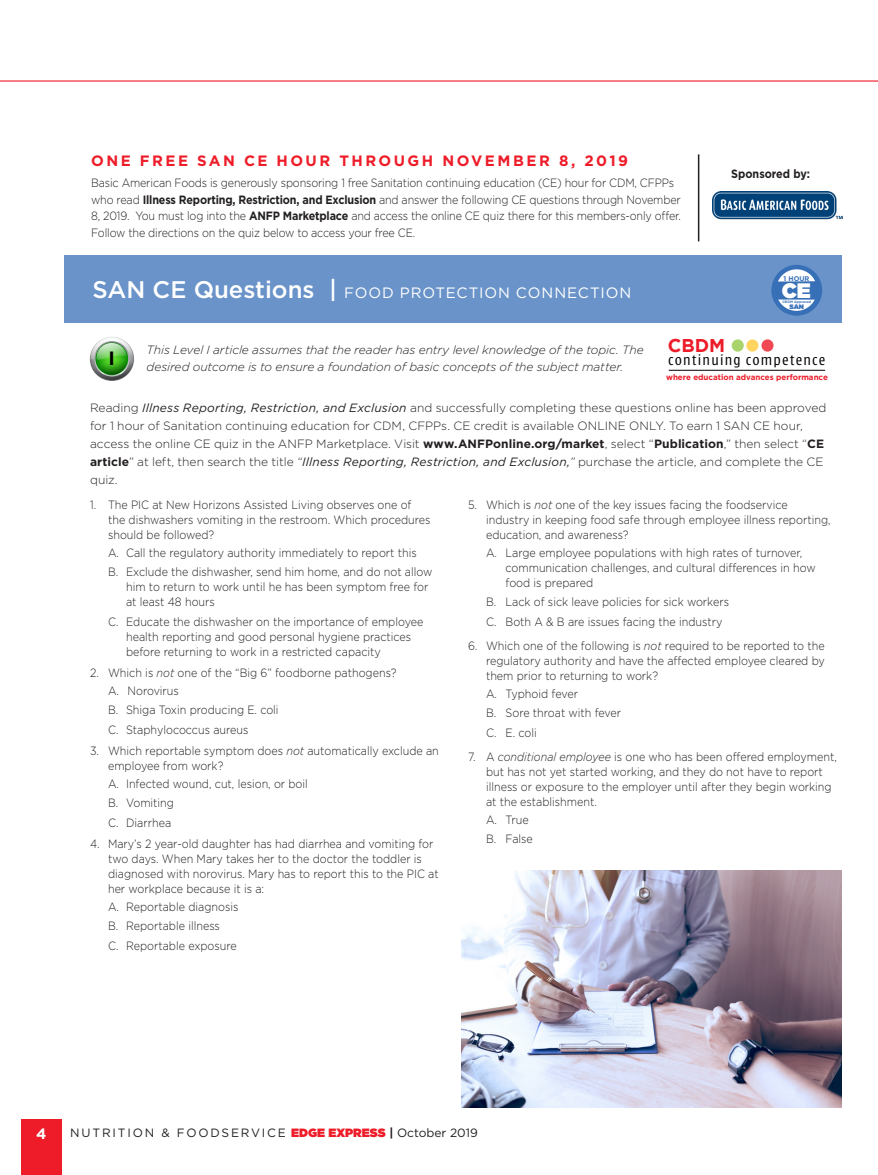
<style>
.page{position:relative;width:878px;height:1175px;background:#fff}
.page>*{position:absolute;margin:0;border:0;box-sizing:border-box;transform-origin:0 0}
.t1{font:900 20.85px "Gotham";color:#fff}
.t2{font:700 19.2px "Gotham";color:#000}
.t3{font:700 18.45px "Gotham";color:#ed1c29}
.t4{font:300 15.75px "Urbana";letter-spacing:.075em;color:#000}
.t5{font:15px "Gotham";letter-spacing:.06em;color:#fff}
.Body-Departments{font:700 15px "Gotham";letter-spacing:.165em;color:#ee1c28}
.t6{font:700 15px "Gotham";color:#fff}
.CE_Questions{font:300 12px/15px "Gotham";color:#231f20;scale:.9 1}
.Body-Departments-2{font:300 12px/15px "Gotham";color:#231f20;scale:.9 1}
.Body-Departments-3{font:300 12px/18px "Gotham";color:#231f20}
.Body-Departments-4{font:italic 300 12px/16.5px "Gotham";letter-spacing:-.005em;color:#231f20}
.t7{font:12px "Gotham";letter-spacing:.15em;color:#231f20}
.Body-Departments-5{font:700 12px "Gotham";color:#231f20;scale:.9 1}
.t8{font:700 8.1px "Gotham";color:#ed1c29}
.t9{font:700 6.75px "Gotham";color:#3870b8}
.t10{font:900 6.6px "Gotham";color:#3870b8}
.t11{font:700 3.45px "Gotham";color:#3870b8}
.s1{font-weight:700}
.s2{font-weight:500;font-size:24px}
.s3{font-weight:400;font-style:italic}
.s4{font-style:italic}
.s5{font-weight:900;color:#ee1c28}
.s6{font-weight:700;font-style:italic}
</style>
<div class="page">
<div style="left:22px;top:1118px;width:40px;height:56px;background:#ee1c28"></div>
<hr style="left:0;top:80px;width:878px;height:2px;background:#ee1c28">
<div style="left:65px;top:256px;width:777px;height:67px;background:#6993c9"></div>
<hr style="left:668px;top:370px;width:157px;height:1px;background:#000">
<svg style="left:746px;top:339px;width:12px;height:13px"></svg>
<svg style="left:731px;top:339px;width:12px;height:13px"></svg>
<svg style="left:761px;top:339px;width:12px;height:13px"></svg>
<hr style="left:698px;top:154px;width:1px;height:87px;background:#231f20">
<img style="left:712px;top:191px;width:130px;height:29px">
<svg style="left:90px;top:337px;width:44px;height:44px"></svg>
<svg style="left:90px;top:337px;width:43px;height:43px"></svg>
<div style="left:771px;top:265px;width:51px;height:51px;background:#3870b8;border-radius:50%"></div>
<svg style="left:778px;top:299px;width:36px;height:12px"></svg>
<svg style="left:777px;top:269px;width:38px;height:12px"></svg>
<img style="left:461px;top:870px;width:380px;height:237px">
<p class="Body-Departments" style="left:91px;top:152px;width:538px">ONE FREE SAN CE HOUR THROUGH NOVEMBER 8, 2019</p>
<p class="Body-Departments-2" style="left:91px;top:174px;width:656px;line-height:16.5px">Basic American Foods is generously sponsoring 1 free Sanitation continuing education (CE) hour for CDM, CFPPs who read <span class="s1">Illness Reporting, Restriction, and Exclusion</span> and answer the following CE questions through November 8, 2019. You must log into the <span class="s1">ANFP Marketplace</span> and access the online CE quiz there for this members-only offer.<br>Follow the directions on the quiz below to access your free CE.</p>
<p class="Body-Departments-5" style="left:731px;top:167px;width:89px">Sponsored by:</p>
<p class="t5" style="left:92px;top:284px;width:540px"><span class="s2">SAN CE Questions |</span> FOOD PROTECTION CONNECTION</p>
<p class="t9" style="left:783px;top:275px;width:27px">1 HOUR</p>
<p class="t1" style="left:781px;top:278px;width:31px">CE</p>
<p class="t11" style="left:782px;top:300px;width:30px">CBDM Approved</p>
<p class="t10" style="left:789px;top:303px;width:16px">SAN</p>
<p class="t2" style="left:108px;top:347px;width:8px">I</p>
<p class="Body-Departments-4" style="left:146px;top:342px;width:498px">This Level I article assumes that the reader has entry level knowledge of the topic. The desired outcome is to ensure a foundation of basic concepts of the subject matter.</p>
<p class="t3" style="left:667px;top:334px;width:59px">CBDM</p>
<p class="t8" style="left:666px;top:372px;width:163px">where education advances performance</p>
<p class="t4" style="left:668px;top:351px;width:159px">continuing competence</p>
<p class="Body-Departments-3" style="left:90px;top:399px;width:737px">Reading <span class="s3">Illness Reporting, Restriction, and Exclusion</span> and successfully completing these questions online has been approved for 1 hour of Sanitation continuing education for CDM, CFPPs. CE credit is available ONLINE ONLY. To earn 1 SAN CE hour, access the online CE quiz in the ANFP Marketplace. Visit <span class="s1">www.ANFPonline.org/market</span>, select “<span class="s1">Publication</span>,” then select “<span class="s1">CE article</span>” at left, then search the title <span class="s4">“</span><span class="s3">Illness Reporting, Restriction, and Exclusion,</span><span class="s4">”</span> purchase the article, and complete the CE quiz.</p>
<p class="Body-Departments-2" style="left:108px;top:497px;width:360px;text-indent:-18px">1. The PIC at New Horizons Assisted Living observes one of the dishwashers vomiting in the restroom. Which procedures should be followed?</p>
<p class="Body-Departments-2" style="left:108px;top:545px;width:344px">A. Call the regulatory authority immediately to report this</p>
<p class="Body-Departments-2" style="left:126px;top:564px;width:342px;text-indent:-18px">B. Exclude the dishwasher, send him home, and do not allow him to return to work until he has been symptom free for at least 48 hours</p>
<p class="Body-Departments-2" style="left:126px;top:614px;width:332px;text-indent:-18px">C. Educate the dishwasher on the importance of employee health reporting and good personal hygiene practices before returning to work in a restricted capacity</p>
<p class="CE_Questions" style="left:90px;top:665px;width:342px">2. Which is <span class="s4">not</span> one of the “Big 6” foodborne pathogens?</p>
<p class="CE_Questions" style="left:108px;top:683px;width:80px">A. Norovirus</p>
<p class="Body-Departments-2" style="left:108px;top:702px;width:191px">B. Shiga Toxin producing E. coli</p>
<p class="Body-Departments-2" style="left:108px;top:722px;width:158px">C. Staphylococcus aureus</p>
<p class="CE_Questions" style="left:108px;top:743px;width:369px;text-indent:-18px">3. Which reportable symptom does <span class="s4">not</span> automatically exclude an employee from work?</p>
<p class="Body-Departments-2" style="left:108px;top:776px;width:223px">A. Infected wound, cut, lesion, or boil</p>
<p class="Body-Departments-2" style="left:108px;top:795px;width:75px">B. Vomiting</p>
<p class="Body-Departments-2" style="left:108px;top:815px;width:72px">C. Diarrhea</p>
<p class="CE_Questions" style="left:108px;top:836px;width:369px;text-indent:-18px">4. Mary’s 2 year-old daughter has had diarrhea and vomiting for two days. When Mary takes her to the doctor the toddler is diagnosed with norovirus. Mary has to report this to the PIC at her workplace because it is a:</p>
<p class="Body-Departments-2" style="left:108px;top:899px;width:146px">A. Reportable diagnosis</p>
<p class="Body-Departments-2" style="left:108px;top:918px;width:126px">B. Reportable illness</p>
<p class="Body-Departments-2" style="left:108px;top:938px;width:145px">C. Reportable exposure</p>
<p class="CE_Questions" style="left:486px;top:497px;width:384px;text-indent:-18px">5. Which is <span class="s4">not</span> one of the key issues facing the foodservice industry in keeping food safe through employee illness reporting, education, and awareness?</p>
<p class="CE_Questions" style="left:505px;top:545px;width:346px;text-indent:-20px">A. Large employee populations with high rates of turnover, communication challenges, and cultural differences in how food is prepared</p>
<p class="CE_Questions" style="left:486px;top:594px;width:271px">B. Lack of sick leave policies for sick workers</p>
<p class="CE_Questions" style="left:486px;top:614px;width:264px">C. Both A &amp; B are issues facing the industry</p>
<p class="CE_Questions" style="left:486px;top:638px;width:378px;text-align:justify;text-indent:-18px">6. Which one of the following is <span class="s4">not</span> required to be reported to the regulatory authority and have the affected employee cleared by them prior to returning to work?</p>
<p class="CE_Questions" style="left:486px;top:686px;width:104px">A. Typhoid fever</p>
<p class="CE_Questions" style="left:486px;top:705px;width:152px">B. Sore throat with fever</p>
<p class="CE_Questions" style="left:486px;top:725px;width:58px">C. E. coli</p>
<p class="CE_Questions" style="left:486px;top:749px;width:391px;text-indent:-18px">7. A <span class="s4">conditional employee</span> is one who has been offered employment, but has not yet started working, and they do not have to report illness or exposure to the employer until after they begin working at the establishment.</p>
<p class="CE_Questions" style="left:486px;top:812px;width:49px">A. True</p>
<p class="CE_Questions" style="left:486px;top:831px;width:54px">B. False</p>
<p class="t6" style="left:36px;top:1124px;width:12px">4</p>
<p class="t7" style="left:70px;top:1126px;width:409px">NUTRITION &amp; FOODSERVICE <span class="s5">EDGE EXPRESS</span> <span class="s6">|</span> October 2019</p>
</div>
